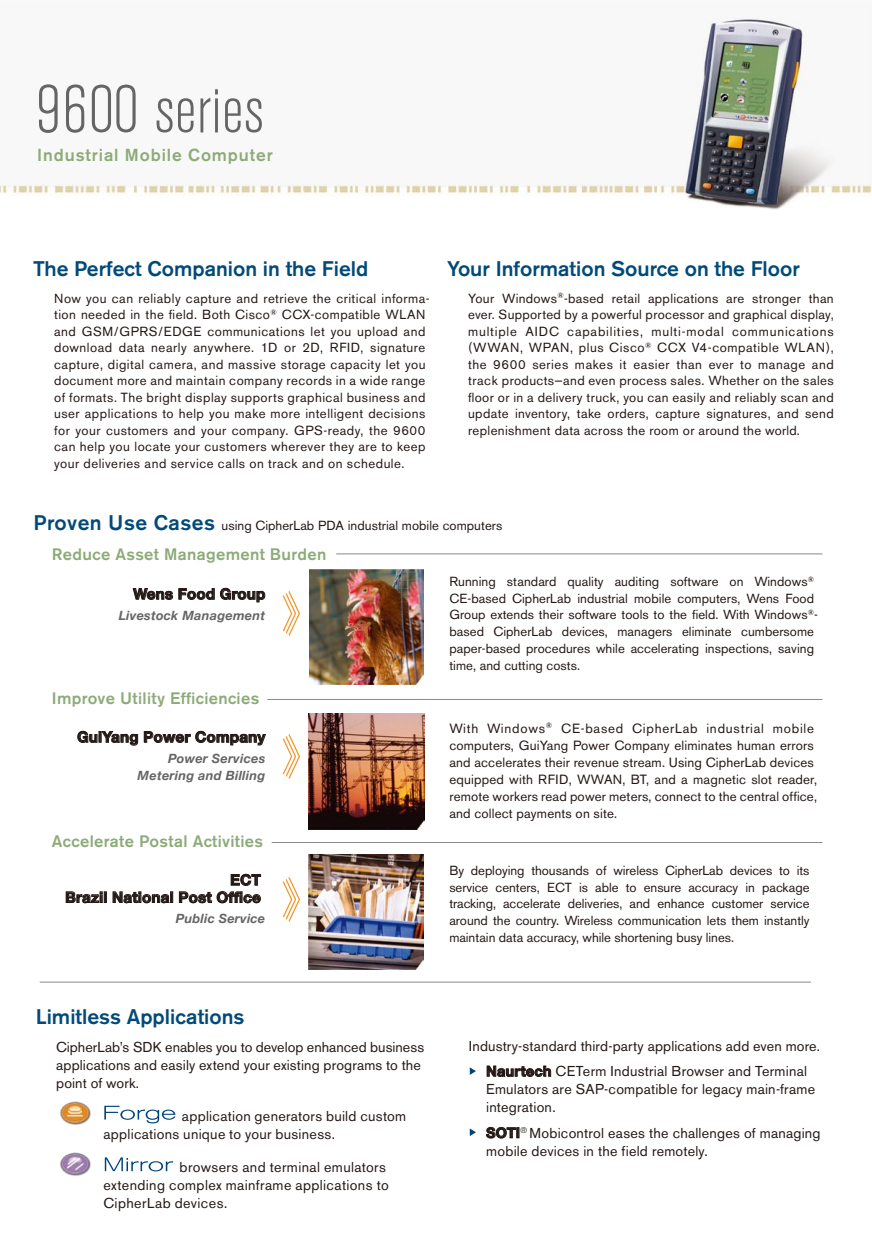
<style>
.page{position:relative;width:872px;height:1246px;background:#fff}
.page>*{position:absolute;margin:0;border:0;box-sizing:border-box;transform-origin:0 0}
.t1{font:300 condensed 67.5px "Akzidenz Grotesk BE";letter-spacing:.01em;color:#666565}
.t2{font:500 21px "Akzidenz Grotesk BE";color:#004a7a}
.t3{font:500 17.25px "Akzidenz Grotesk BE";letter-spacing:.05em;color:#8dab78}
.t4{font:500 16.5px "Akzidenz Grotesk BE";letter-spacing:.02em;color:#8dab78}
.t5{font:700 15px/17.2px "Helvetica Neue";letter-spacing:.02em;color:#231815;text-align:right}
.t6{font:14.25px/18px "Akzidenz Grotesk BE";letter-spacing:.015em;color:#231815}
.t7{font:13.2px/16.5px "Akzidenz Grotesk BE";letter-spacing:.035em;color:#231815}
.t8{font:13.2px/17px "Akzidenz Grotesk BE";letter-spacing:.015em;color:#231815}
.t9{font:13.05px/16.6px "Akzidenz Grotesk BE";letter-spacing:.005em;color:#231815}
.t10{font:italic 700 12.75px/17.2px "Helvetica Neue";letter-spacing:.02em;color:#666565;text-align:right}
.s1{font-weight:500;font-size:21px;color:#004a7a}
.s2{font-family:"Helvetica Neue";font-weight:700}
</style>
<div class="page">
<img style="left:0;top:17px;width:872px;height:193px">
<img style="left:309px;top:570px;width:115px;height:115px">
<img style="left:308px;top:714px;width:116px;height:115px">
<img style="left:308px;top:854px;width:115px;height:116px">
<svg style="left:282px;top:591px;width:18px;height:45px"></svg>
<hr style="left:336px;top:553px;width:486px;height:1px;background:#898989">
<svg style="left:282px;top:734px;width:18px;height:45px"></svg>
<hr style="left:267px;top:699px;width:555px;height:1px;background:#898989">
<svg style="left:282px;top:876px;width:18px;height:46px"></svg>
<hr style="left:272px;top:842px;width:550px;height:1px;background:#898989">
<hr style="left:40px;top:982px;width:771px;height:1px;background:#898989">
<svg style="left:133px;top:588px;width:40px;height:12px"></svg>
<svg style="left:179px;top:588px;width:35px;height:12px"></svg>
<svg style="left:220px;top:588px;width:45px;height:14px"></svg>
<svg style="left:78px;top:731px;width:60px;height:14px"></svg>
<svg style="left:144px;top:731px;width:122px;height:14px"></svg>
<svg style="left:66px;top:891px;width:40px;height:12px"></svg>
<svg style="left:113px;top:891px;width:60px;height:12px"></svg>
<svg style="left:179px;top:874px;width:82px;height:29px"></svg>
<svg style="left:487px;top:1066px;width:64px;height:11px"></svg>
<svg style="left:486px;top:1127px;width:33px;height:11px"></svg>
<img style="left:60px;top:1101px;width:31px;height:24px">
<img style="left:60px;top:1152px;width:31px;height:24px">
<svg style="left:104px;top:1106px;width:71px;height:17px"></svg>
<svg style="left:105px;top:1157px;width:68px;height:14px"></svg>
<svg style="left:470px;top:1067px;width:6px;height:8px"></svg>
<svg style="left:470px;top:1128px;width:6px;height:8px"></svg>
<p class="t1" style="left:37px;top:73px;width:228px">9600 series</p>
<p class="t3" style="left:37px;top:144px;width:237px">Industrial Mobile Computer</p>
<p class="t2" style="left:33px;top:255px;width:337px">The Perfect Companion in the Field</p>
<p class="t7" style="left:54px;top:290px;width:377px">Now you can reliably capture and retrieve the critical informa&shy;tion needed in the field. Both Cisco<sup>®</sup> CCX-compatible WLAN and GSM/GPRS/EDGE communications let you upload and download data nearly anywhere. 1D or 2D, RFID, signature capture, digital camera, and massive storage capacity let you document more and maintain company records in a wide range of formats. The bright display supports graphical business and user applications to help you make more intelligent decisions for your customers and your company. GPS-ready, the 9600 can help you locate your customers wherever they are to keep your deliveries and service calls on track and on schedule.</p>
<p class="t2" style="left:447px;top:255px;width:354px">Your Information Source on the Floor</p>
<p class="t7" style="left:468px;top:290px;width:367px;text-align:justify">Your Windows<sup>®</sup>-based retail applications are stronger than ever. Supported by a powerful processor and graphical display, multiple AIDC capabilities, multi-modal communications (WWAN, WPAN, plus Cisco<sup>®</sup> CCX V4-compatible WLAN), the 9600 series makes it easier than ever to manage and track products—and even process sales. Whether on the sales floor or in a delivery truck, you can easily and reliably scan and update inventory, take orders, capture signatures, and send replenishment data across the room or around the world.</p>
<p class="t9" style="left:34px;top:517px;width:470px"><span class="s1">Proven Use Cases</span> using CipherLab PDA industrial mobile computers</p>
<p class="t4" style="left:52px;top:544px;width:276px">Reduce Asset Management Burden</p>
<p class="t5" style="left:133px;top:585px;width:133px">Wens Food Group</p>
<p class="t10" style="left:119px;top:606px;width:148px">Livestock Management</p>
<p class="t4" style="left:52px;top:688px;width:209px">Improve Utility Efficiencies</p>
<p class="t5" style="left:77px;top:728px;width:189px">GuiYang Power Company</p>
<p class="t10" style="left:138px;top:749px;width:129px">Power Services<br>Metering and Billing</p>
<p class="t4" style="left:52px;top:831px;width:213px">Accelerate Postal Activities</p>
<p class="t5" style="left:65px;top:871px;width:197px">ECT<br>Brazil National Post Office</p>
<p class="t10" style="left:176px;top:909px;width:91px">Public Service</p>
<p class="t2" style="left:36px;top:1004px;width:210px">Limitless Applications</p>
<p class="t6" style="left:56px;top:1037px;width:369px">CipherLab’s SDK enables you to develop enhanced business applications and easily extend your existing programs to the point of work.</p>
<p class="t6" style="left:103px;top:1106px;width:304px;text-indent:78px">application generators build custom applications unique to your business.</p>
<p class="t6" style="left:103px;top:1157px;width:287px;text-indent:76px">browsers and terminal emulators extending complex mainframe applications to<br>CipherLab devices.</p>
<p class="t9" style="left:449px;top:573px;width:370px">Running standard quality auditing software on Windows<sup>® </sup>CE-based CipherLab industrial mobile computers, Wens Food Group extends their software tools to the field. With Windows<sup>®</sup>- based CipherLab devices, managers eliminate cumbersome paper-based procedures while accelerating inspections, saving time, and cutting costs.</p>
<p class="t8" style="left:449px;top:720px;width:369px">With Windows<sup>®</sup> CE-based CipherLab industrial mobile computers, GuiYang Power Company eliminates human errors and accelerates their revenue stream. Using CipherLab devices equipped with RFID, WWAN, BT, and a magnetic slot reader, remote workers read power meters, connect to the central office, and collect payments on site.</p>
<p class="t9" style="left:449px;top:862px;width:361px;text-align:justify">By deploying thousands of wireless CipherLab devices to its service centers, ECT is able to ensure accuracy in package tracking, accelerate deliveries, and enhance customer service around the country. Wireless communication lets them instantly maintain data accuracy, while shortening busy lines.</p>
<p class="t6" style="left:469px;top:1033px;width:353px;line-height:25.5px;text-align:center">Industry-standard third-party applications add even more.<br><span class="s2">Naurtech</span> CETerm Industrial Browser and Terminal</p>
<p class="t6" style="left:486px;top:1080px;width:330px">Emulators are SAP-compatible for legacy main-frame integration.</p>
<p class="t6" style="left:486px;top:1124px;width:336px"><span class="s2">SOTI</span><sup>®</sup> Mobicontrol eases the challenges of managing mobile devices in the field remotely.</p>
</div>
